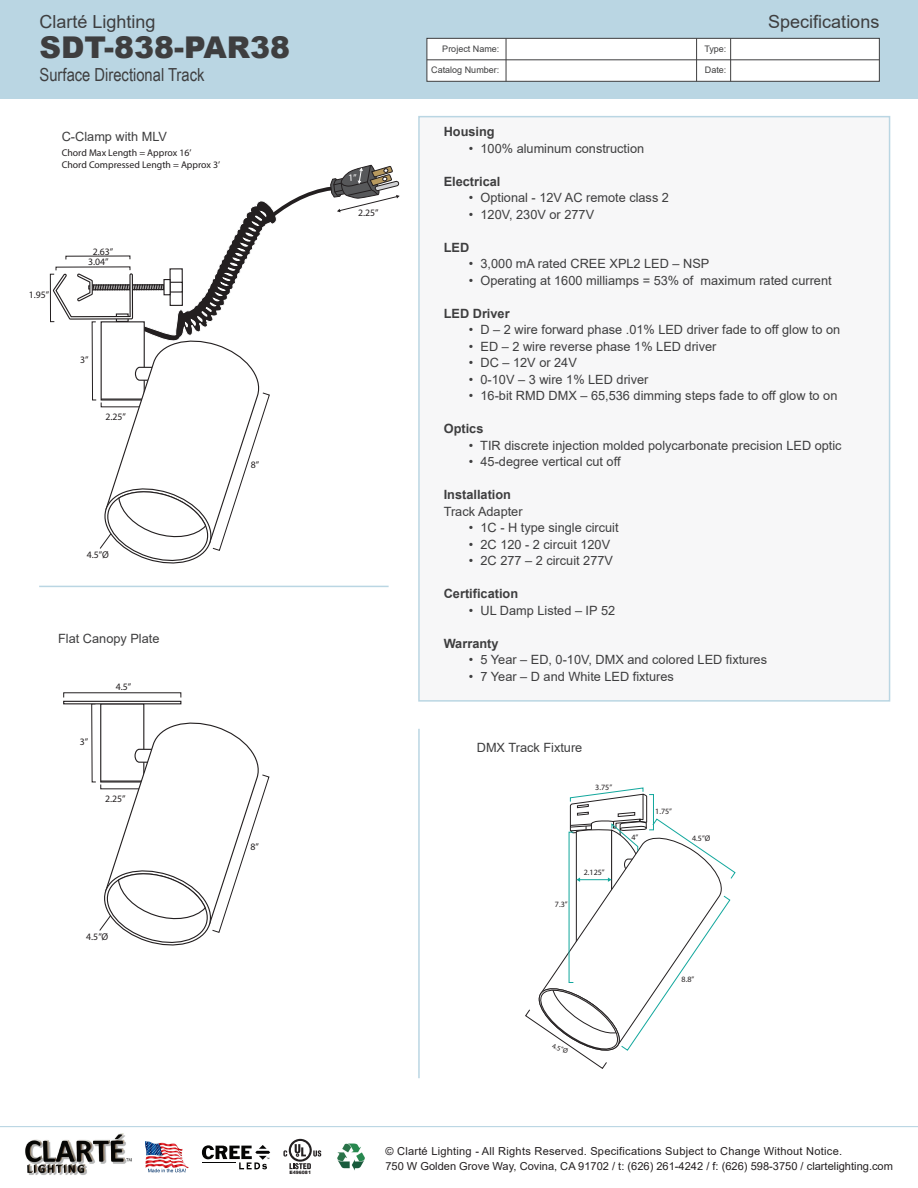
<style>
.page{position:relative;width:918px;height:1188px;background:#fff}
.page>*{position:absolute;margin:0;border:0;box-sizing:border-box;transform-origin:0 0}
.t1{font:900 30px "Arial";color:#3e3e3f}
.t2{font:18px "Arial";color:#3e3e3f}
.t3{font:18px "Arial Narrow";color:#3e3e3f}
.t4{font:12.75px "Arial";color:#3e3e3f}
.t5{font:700 12.75px "Arial";color:#3e3e3f}
.t6{font:10.95px "Arial";color:#231f20}
.t7{font:10.95px "Arial";letter-spacing:.02em;color:#231f20}
.t8{font:9.75px/9.9px "Myriad Pro";color:#231f20;text-align:center}
.t9{font:9px "Arial";color:#3e3e3f}
.t10{font:8.1px "Myriad Pro";letter-spacing:-.005em;color:#231f20}
.t11{font:7.05px "Myriad Pro";color:#231f20}
.t12{font:900 4.5px "Arial";color:#231f20}
</style>
<div class="page">
<div style="left:0;top:0;width:918px;height:98px;background:#bad6e3"></div>
<div style="left:427px;top:38px;width:453px;height:44px;background:#fff;border:1px solid #3e3e3f"></div>
<hr style="left:696px;top:38px;width:1px;height:43px;background:#3e3e3f">
<hr style="left:427px;top:60px;width:452px;height:1px;background:#3e3e3f">
<hr style="left:506px;top:38px;width:1px;height:43px;background:#3e3e3f">
<hr style="left:730px;top:38px;width:1px;height:43px;background:#3e3e3f">
<div style="left:418px;top:116px;width:472px;height:586px;background:#f7f7f8;border:2px solid #bad6e3"></div>
<hr style="left:39px;top:586px;width:350px;height:1px;background:#bad6e3">
<hr style="left:0;top:1126px;width:918px;height:1px;background:#bad6e3">
<img style="left:337px;top:1143px;width:28px;height:28px">
<img style="left:146px;top:1141px;width:43px;height:32px">
<svg style="left:202px;top:1145px;width:68px;height:24px"></svg>
<hr style="left:203px;top:1162px;width:33px;height:1px;background:#050504">
<svg style="left:289px;top:1163px;width:22px;height:6px"></svg>
<svg style="left:313px;top:1150px;width:8px;height:7px"></svg>
<svg style="left:289px;top:1139px;width:23px;height:23px"></svg>
<svg style="left:291px;top:1141px;width:19px;height:19px"></svg>
<svg style="left:295px;top:1144px;width:11px;height:13px"></svg>
<svg style="left:283px;top:1150px;width:4px;height:7px"></svg>
<img style="left:25px;top:1133px;width:107px;height:42px">
<div style="left:100px;top:703px;width:44px;height:80px;background:#fff;border:1px solid #231f20"></div>
<svg style="left:99px;top:716px;width:171px;height:230px"></svg>
<div style="left:63px;top:701px;width:118px;height:3px;background:#fff;border:1px solid #231f20"></div>
<hr style="left:418px;top:729px;width:2px;height:349px;background:#bad6e3">
<svg style="left:525px;top:788px;width:211px;height:281px"></svg>
<div style="left:50px;top:274px;width:5px;height:48px;border:1px solid #231f20"></div>
<svg style="left:52px;top:164px;width:348px;height:400px"></svg>
<h2 class="t2" style="left:40px;top:9px;width:118px">Clarté Lighting</h2>
<h1 class="t1" style="left:40px;top:26px;width:252px">SDT-838-PAR38</h1>
<h2 class="t3" style="left:40px;top:61px;width:166px">Surface Directional Track</h2>
<p class="t4" style="left:62px;top:128px;width:107px">C-Clamp with MLV</p>
<p class="t8" style="left:62px;top:146px;width:160px;line-height:12.3px;text-align:left">Chord Max Length = Approx 16’<br>Chord Compressed Length = Approx 3’</p>
<p class="t8" style="left:29px;top:290px;width:22px">1.95”</p>
<p class="t8" style="left:88px;top:247px;width:27px">2.63”<br>3.04”</p>
<p class="t8" style="left:80px;top:354px;width:10px">3”</p>
<p class="t8" style="left:106px;top:412px;width:22px">2.25”</p>
<p class="t8" style="left:87px;top:550px;width:24px">4.5”Ø</p>
<p class="t4" style="left:58px;top:630px;width:103px">Flat Canopy Plate</p>
<p class="t8" style="left:80px;top:736px;width:10px">3”</p>
<p class="t8" style="left:116px;top:682px;width:17px">4.5”</p>
<p class="t8" style="left:105px;top:794px;width:22px">2.25”</p>
<p class="t8" style="left:86px;top:932px;width:24px">4.5”Ø</p>
<p class="t8" style="left:251px;top:460px;width:10px">8”</p>
<p class="t8" style="left:250px;top:842px;width:10px">8”</p>
<p class="t12" style="left:290px;top:1169px;width:23px">E496081</p>
<p class="t8" style="left:358px;top:208px;width:22px">2.25”</p>
<p class="t9" style="left:442px;top:43px;width:59px">Project Name:</p>
<p class="t9" style="left:431px;top:64px;width:70px">Catalog Number:</p>
<p class="t9" style="left:704px;top:43px;width:24px">Type:</p>
<p class="t9" style="left:705px;top:64px;width:23px">Date:</p>
<h2 class="t2" style="left:768px;top:9px;width:113px">Specifications</h2>
<p class="t5" style="left:444px;top:123px;width:52px">Housing</p>
<p class="t4" style="left:469px;top:139px;width:177px">• 100% aluminum construction</p>
<p class="t5" style="left:444px;top:172px;width:58px">Electrical</p>
<p class="t4" style="left:469px;top:189px;width:202px">• Optional - 12V AC remote class 2</p>
<p class="t4" style="left:469px;top:205px;width:127px">• 120V, 230V or 277V</p>
<p class="t5" style="left:444px;top:238px;width:27px">LED</p>
<p class="t4" style="left:469px;top:255px;width:242px">• 3,000 mA rated CREE XPL2 LED – NSP</p>
<p class="t4" style="left:469px;top:271px;width:364px">• Operating at 1600 milliamps = 53% of maximum rated current</p>
<p class="t5" style="left:444px;top:304px;width:67px">LED Driver</p>
<p class="t4" style="left:469px;top:321px;width:373px">• D – 2 wire forward phase .01% LED driver fade to off glow to on</p>
<p class="t4" style="left:469px;top:337px;width:249px">• ED – 2 wire reverse phase 1% LED driver</p>
<p class="t4" style="left:469px;top:354px;width:109px">• DC – 12V or 24V</p>
<p class="t4" style="left:469px;top:370px;width:181px">• 0-10V – 3 wire 1% LED driver</p>
<p class="t4" style="left:469px;top:387px;width:370px">• 16-bit RMD DMX – 65,536 dimming steps fade to off glow to on</p>
<p class="t5" style="left:444px;top:420px;width:41px">Optics</p>
<p class="t4" style="left:469px;top:436px;width:374px">• TIR discrete injection molded polycarbonate precision LED optic</p>
<p class="t4" style="left:469px;top:453px;width:153px">• 45-degree vertical cut off</p>
<p class="t5" style="left:444px;top:486px;width:69px">Installation</p>
<p class="t4" style="left:444px;top:502px;width:80px">Track Adapter</p>
<p class="t4" style="left:469px;top:519px;width:151px">• 1C - H type single circuit</p>
<p class="t4" style="left:469px;top:535px;width:143px">• 2C 120 - 2 circuit 120V</p>
<p class="t4" style="left:469px;top:552px;width:146px">• 2C 277 – 2 circuit 277V</p>
<p class="t5" style="left:444px;top:585px;width:76px">Certification</p>
<p class="t4" style="left:469px;top:601px;width:148px">• UL Damp Listed – IP 52</p>
<p class="t5" style="left:444px;top:634px;width:56px">Warranty</p>
<p class="t4" style="left:469px;top:651px;width:300px">• 5 Year – ED, 0-10V, DMX and colored LED fixtures</p>
<p class="t4" style="left:469px;top:667px;width:207px">• 7 Year – D and White LED fixtures</p>
<p class="t4" style="left:477px;top:739px;width:107px">DMX Track Fixture</p>
<p class="t10" style="left:595px;top:782px;width:18px">3.75”</p>
<p class="t10" style="left:555px;top:900px;width:14px">7.3”</p>
<p class="t10" style="left:584px;top:868px;width:23px">2.125”</p>
<p class="t10" style="left:631px;top:833px;width:9px">4”</p>
<p class="t10" style="left:655px;top:806px;width:18px">1.75”</p>
<p class="t10" style="left:692px;top:833px;width:20px;rotate:-1deg">4.5”Ø</p>
<p class="t11" style="left:554px;top:1042px;width:18px;rotate:16deg">4.5”Ø</p>
<p class="t10" style="left:681px;top:975px;width:14px;rotate:-1deg">8.8”</p>
<p class="t7" style="left:385px;top:1144px;width:458px">© Clarté Lighting - All Rights Reserved. Specifications Subject to Change Without Notice.</p>
<p class="t6" style="left:385px;top:1158px;width:509px">750 W Golden Grove Way, Covina, CA 91702 / t: (626) 261-4242 / f: (626) 598-3750 / clartelighting.com</p>
</div>
